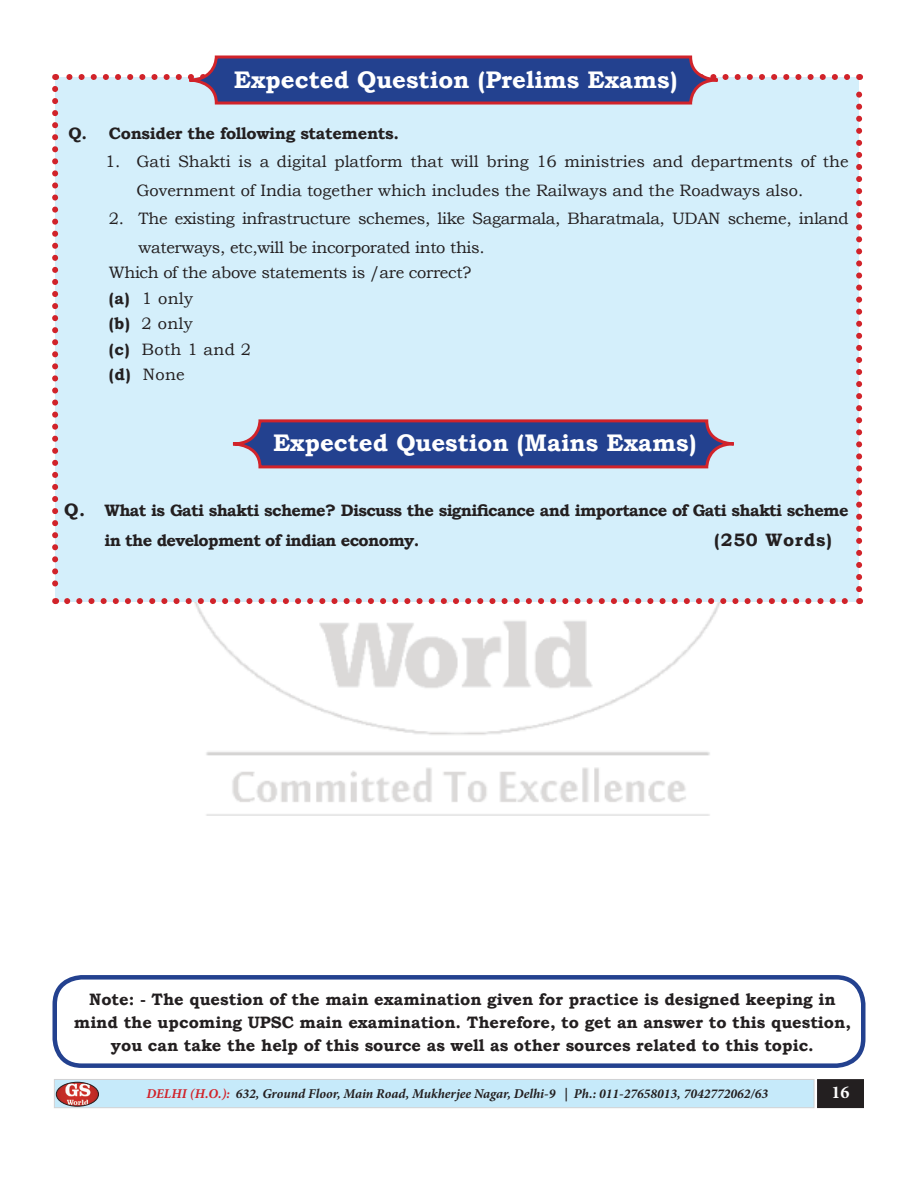
<style>
.page{position:relative;width:918px;height:1188px;background:#fff}
.page>*{position:absolute;margin:0;border:0;box-sizing:border-box;transform-origin:0 0}
.t1{font:700 24px "Bookman Old Style";color:#fff}
.t2{font:700 18px "Bookman Old Style";letter-spacing:.04em;color:#231f20}
.t3{font:700 18px "Minion Pro";color:#fff}
.t4{font:700 16.5px/22.8px "Bookman Old Style";color:#231f20;text-align:center}
.t5{font:16.5px/25.5px "Bookman Old Style";letter-spacing:-.02em;color:#231f20}
.t6{font:16.5px/28.5px "Bookman Old Style";color:#231f20}
.t7{font:700 16.5px/30px "Bookman Old Style";letter-spacing:-.04em;color:#231f20}
.t8{font:700 16.5px "Bookman Old Style";letter-spacing:-.02em;color:#231f20}
.t9{font:italic 700 13.5px "Minion Pro";color:#231f20}
.s1{font-weight:700}
.s2{font-size:18px}
.s3{color:#d1232a}
</style>
<div class="page">
<img style="left:195px;top:604px;width:525px;height:211px">
<div style="left:54px;top:1079px;width:760px;height:29px;background:#c6eafa;border:1px solid #d1d2d4"></div>
<div style="left:818px;top:1080px;width:45px;height:27px;background:#231f20"></div>
<div style="left:817px;top:1079px;width:47px;height:29px;border:2px solid #231f20"></div>
<img style="left:56px;top:1082px;width:43px;height:24px">
<div style="left:56px;top:1082px;width:43px;height:24px;border:1px solid #231f20;border-radius:50%"></div>
<svg style="left:52px;top:55px;width:810px;height:549px;background:#c4daec"></svg>
<div style="left:52px;top:975px;width:814px;height:93px;border:4px solid #23418f;border-radius:27px"></div>
<h1 class="t1" style="left:234px;top:62px;width:445px">Expected Question (Prelims Exams)</h1>
<p class="t8" style="left:68px;top:121px;width:332px">Q. Consider the following statements.</p>
<p class="t6" style="left:136px;top:148px;width:714px;text-indent:-31px">1. Gati Shakti is a digital platform that will bring 16 ministries and departments of the<br>Government of India together which includes the Railways and the Roadways also.</p>
<p class="t5" style="left:139px;top:205px;width:712px;line-height:28.5px;text-indent:-30px">2. The existing infrastructure schemes, like Sagarmala, Bharatmala, UDAN scheme, inland waterways, etc,will be incorporated into this.</p>
<p class="t5" style="left:109px;top:260px;width:364px">Which of the above statements is /are correct? <span class="s1">(a)</span> 1 only<br><span class="s1">(b)</span> 2 only<br><span class="s1">(c)</span> Both 1 and 2<br><span class="s1">(d)</span> None</p>
<h1 class="t1" style="left:273px;top:425px;width:425px">Expected Question (Mains Exams)</h1>
<p class="t7" style="left:105px;top:495px;width:746px;text-indent:-40px"><span class="s2">Q.</span> What is Gati shakti scheme? Discuss the significance and importance of Gati shakti scheme in the development of indian economy.</p>
<p class="t2" style="left:714px;top:527px;width:119px">(250 Words)</p>
<p class="t4" style="left:74px;top:988px;width:779px">Note: - The question of the main examination given for practice is designed keeping in mind the upcoming UPSC main examination. Therefore, to get an answer to this question, you can take the help of this source as well as other sources related to this topic.</p>
<p class="t9" style="left:146px;top:1085px;width:623px"><span class="s3">DELHI (H.O.):</span> 632, Ground Floor, Main Road, Mukherjee Nagar, Delhi-9 | Ph.: 011-27658013, 7042772062/63</p>
<p class="t3" style="left:832px;top:1079px;width:19px">16</p>
</div>
